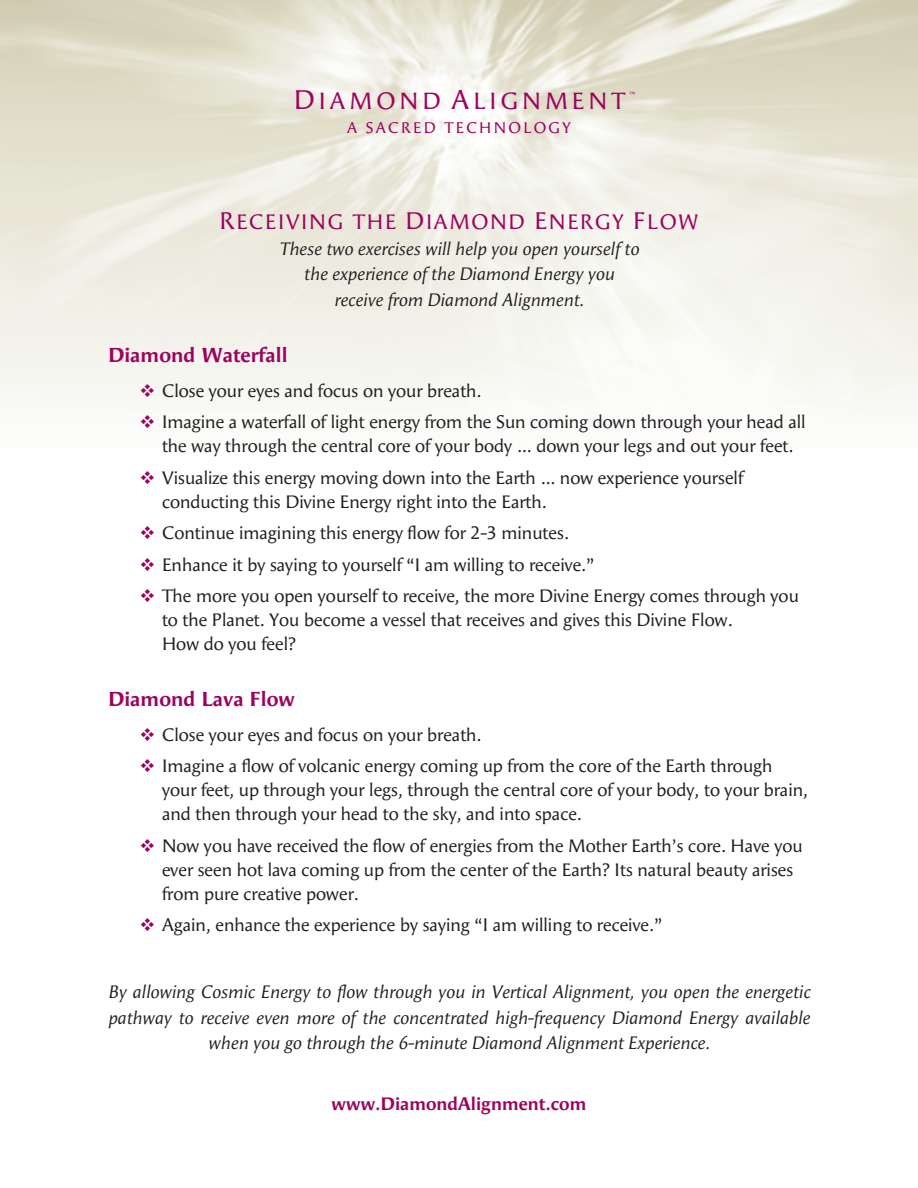
<style>
.page{position:relative;width:918px;height:1188px;background:#fff}
.page>*{position:absolute;margin:0;border:0;box-sizing:border-box;transform-origin:0 0}
.t1{font:23.4px "Angie Sans Regular SC870";letter-spacing:.17em;color:#9e015e}
.t2{font:20.85px "Angie Sans Regular SC870";letter-spacing:.08em;color:#9e015e}
.t3{font:700 20.25px "Angie Sans";color:#9e015e}
.t4{font:18px/24px "Angie Sans Regular LF";color:#231f20}
.t5{font:italic 18px/25.5px "Angie Sans";letter-spacing:.01em;color:#231f20;text-align:center}
.t6{font:700 18px "Angie Sans";color:#9e015e}
.t7{font:15.45px "Angie Sans";letter-spacing:.15em;color:#9e015e}
.t8{font:6.15px "Angie Sans Regular SC870";color:#9e015e}
.s1{font-size:27px}
.s2{font-size:24px}
.s3{color:#9e015e}
</style>
<div class="page">
<p class="t1" style="left:294px;top:87px;width:333px"><span class="s1">D</span>IAMOND <span class="s1">A</span>LIGNMENT</p>
<p class="t8" style="left:629px;top:91px;width:7px">™</p>
<p class="t7" style="left:347px;top:118px;width:225px">A SACRED TECHNOLOGY</p>
<p class="t2" style="left:220px;top:210px;width:480px"><span class="s2">R</span>ECEIVING THE <span class="s2">D</span>IAMOND <span class="s2">E</span>NERGY <span class="s2">F</span>LOW</p>
<p class="t5" style="left:279px;top:236px;width:361px">These two exercises will help you open yourself to</p>
<p class="t5" style="left:304px;top:262px;width:312px">the experience of the Diamond Energy you</p>
<p class="t5" style="left:334px;top:287px;width:251px">receive from Diamond Alignment.</p>
<p class="t3" style="left:108px;top:343px;width:181px">Diamond Waterfall</p>
<p class="t4" style="left:140px;top:378px;width:344px"><span class="s3">❖</span> Close your eyes and focus on your breath.</p>
<p class="t4" style="left:140px;top:410px;width:668px;text-align:center"><span class="s3">❖</span> Imagine a waterfall of light energy from the Sun coming down through your head all the way through the central core of your body … down your legs and out your feet.</p>
<p class="t4" style="left:162px;top:466px;width:583px;text-indent:-22px"><span class="s3">❖</span> Visualize this energy moving down into the Earth … now experience yourself conducting this Divine Energy right into the Earth.</p>
<p class="t4" style="left:140px;top:521px;width:431px"><span class="s3">❖</span> Continue imagining this energy flow for 2-3 minutes.</p>
<p class="t4" style="left:140px;top:553px;width:457px"><span class="s3">❖</span> Enhance it by saying to yourself “I am willing to receive.”</p>
<p class="t4" style="left:162px;top:584px;width:638px;text-indent:-22px"><span class="s3">❖</span> The more you open yourself to receive, the more Divine Energy comes through you to the Planet. You become a vessel that receives and gives this Divine Flow.<br>How do you feel?</p>
<p class="t3" style="left:108px;top:687px;width:188px">Diamond Lava Flow</p>
<p class="t4" style="left:140px;top:723px;width:344px"><span class="s3">❖</span> Close your eyes and focus on your breath.</p>
<p class="t4" style="left:162px;top:754px;width:648px;text-indent:-22px"><span class="s3">❖</span> Imagine a flow of volcanic energy coming up from the core of the Earth through your feet, up through your legs, through the central core of your body, to your brain, and then through your head to the sky, and into space.</p>
<p class="t4" style="left:162px;top:834px;width:642px;text-indent:-22px"><span class="s3">❖</span> Now you have received the flow of energies from the Mother Earth’s core. Have you ever seen hot lava coming up from the center of the Earth? Its natural beauty arises from pure creative power.</p>
<p class="t4" style="left:140px;top:913px;width:525px"><span class="s3">❖</span> Again, enhance the experience by saying “I am willing to receive.”</p>
<p class="t5" style="left:108px;top:980px;width:704px">By allowing Cosmic Energy to flow through you in Vertical Alignment, you open the energetic pathway to receive even more of the concentrated high-frequency Diamond Energy available when you go through the 6-minute Diamond Alignment Experience.</p>
<p class="t6" style="left:332px;top:1093px;width:256px">www.DiamondAlignment.com</p>
</div>
